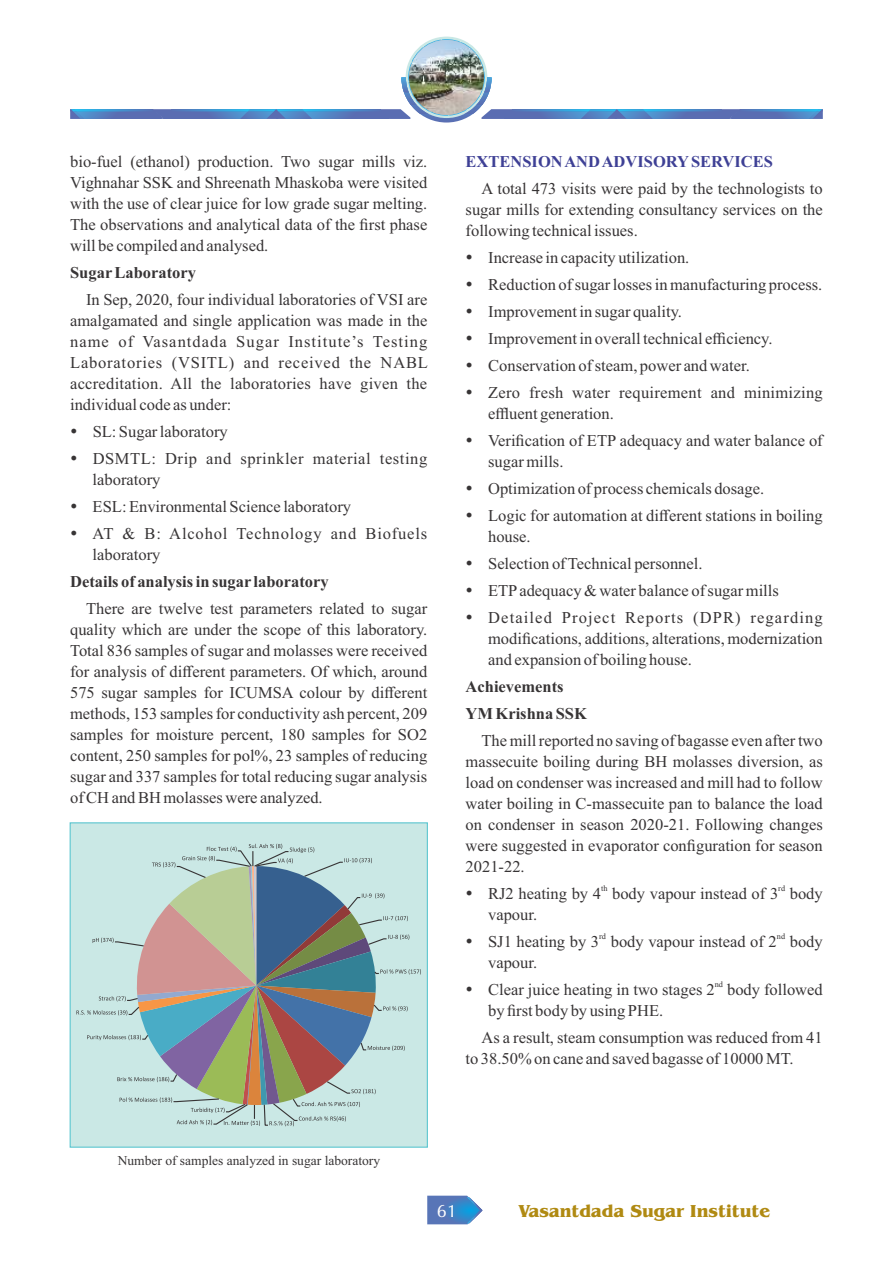
<style>
.page{position:relative;width:893px;height:1263px;background:#fff}
.page>*{position:absolute;margin:0;border:0;box-sizing:border-box;transform-origin:0 0}
.t1{font:18px "Cg Omega";color:#fefefe}
.t2{font:700 17.85px "Benguiat IT Cby BT";color:#b08a12}
.t3{font:16.5px/21px "Times New Roman";color:#373435}
.t4{font:700 16.5px/27px "Times New Roman";color:#373435}
.t5{font:16.5px/27px "Times New Roman";letter-spacing:.035em;color:#373435}
.t6{font:700 16.5px "Times New Roman";color:#3e4095}
.t7{font:13.5px "Times New Roman";color:#373435}
.t8{font:8.25px "Times New Roman";color:#373435}
</style>
<div class="page">
<svg style="left:427px;top:1196px;width:55px;height:28px;background:#5b8ec7"></svg>
<svg style="left:406px;top:37px;width:81px;height:81px"></svg>
<img style="left:409px;top:40px;width:75px;height:75px;border-radius:50%">
<svg style="left:70px;top:77px;width:753px;height:46px"></svg>
<svg style="left:69px;top:822px;width:359px;height:326px;background:#c4e6e4"></svg>
<svg style="left:76px;top:844px;width:345px;height:282px;background:#a8b9b5"></svg>
<p class="t3" style="left:70px;top:153px;width:359px;text-align:justify">bio-fuel (ethanol) production. Two sugar mills viz.<br>Vighnahar SSK and Shreenath Mhaskoba were visited with the use of clear juice for low grade sugar melting.<br>The observations and analytical data of the first phase will be compiled and analysed.</p>
<p class="t4" style="left:70px;top:261px;width:127px">SugarLaboratory</p>
<p class="t3" style="left:70px;top:291px;width:359px;text-align:justify;text-indent:16px">In Sep, 2020, four individual laboratories of VSI are amalgamated and single application was made in the name of Vasantdada Sugar Institute’s Testing Laboratories (VSITL) and received the NABL accreditation. All the laboratories have given the individual code as under:</p>
<p class="t5" style="left:93px;top:420px;width:336px">SL: Sugar laboratory<br>DSMTL: Drip and sprinkler material testing</p>
<p class="t3" style="left:93px;top:468px;width:336px;line-height:27px">laboratory<br>ESL: Environmental Science laboratory<br>AT &amp; B: Alcohol Technology and Biofuels</p>
<p class="t3" style="left:93px;top:546px;width:69px">laboratory</p>
<p class="t4" style="left:70px;top:570px;width:260px">Details of analysis in sugar laboratory</p>
<p class="t3" style="left:70px;top:600px;width:359px;text-align:justify;text-indent:16px">There are twelve test parameters related to sugar quality which are under the scope of this laboratory.<br>Total 836 samples of sugar and molasses were received for analysis of different parameters. Of which, around 575 sugar samples for ICUMSA colour by different methods, 153 samples for conductivity ash percent, 209 samples for moisture percent, 180 samples for SO2 content, 250 samples for pol%, 23 samples of reducing sugar and 337 samples for total reducing sugar analysis of CH and BH molasses were analyzed.</p>
<p class="t6" style="left:466px;top:156px;width:309px">EXTENSION AND ADVISORYSERVICES</p>
<p class="t3" style="left:466px;top:180px;width:359px;text-align:justify;text-indent:16px">A total 473 visits were paid by the technologists to sugar mills for extending consultancy services on the following technical issues.</p>
<p class="t3" style="left:488px;top:246px;width:336px;line-height:27px">Increase in capacity utilization.<br>Reduction of sugar losses in manufacturing process.<br>Improvement in sugar quality.<br>Improvement in overall technical efficiency.<br>Conservation of steam, power and water.<br>Zero fresh water requirement and minimizing</p>
<p class="t3" style="left:488px;top:402px;width:336px;line-height:27px">effluent generation.<br>Verification of ETP adequacy and water balance of</p>
<p class="t3" style="left:488px;top:450px;width:336px;line-height:27px">sugar mills.<br>Optimization of process chemicals dosage.<br>Logic for automation at different stations in boiling</p>
<p class="t3" style="left:488px;top:525px;width:336px;line-height:27px">house.<br>Selection of Technical personnel.<br>ETPadequacy &amp; water balance of sugar mills<br>Detailed Project Reports (DPR) regarding</p>
<p class="t3" style="left:488px;top:630px;width:336px">modifications, additions, alterations, modernization and expansion of boiling house.</p>
<p class="t4" style="left:466px;top:675px;width:123px">Achievements<br>YM Krishna SSK</p>
<p class="t3" style="left:466px;top:732px;width:359px;text-align:justify;text-indent:16px">The mill reported no saving of bagasse even after two massecuite boiling during BH molasses diversion, as load on condenser was increased and mill had to follow water boiling in C-massecuite pan to balance the load on condenser in season 2020-21. Following changes were suggested in evaporator configuration for season 2021-22.</p>
<p class="t8" style="left:601px;top:885px;width:8px">th</p>
<p class="t8" style="left:778px;top:885px;width:8px">rd</p>
<p class="t3" style="left:488px;top:885px;width:336px">RJ2 heating by 4 body vapour instead of 3 body vapour.</p>
<p class="t8" style="left:599px;top:933px;width:8px">rd</p>
<p class="t8" style="left:777px;top:933px;width:10px">nd</p>
<p class="t3" style="left:488px;top:933px;width:336px">SJ1 heating by 3 body vapour instead of 2 body vapour.</p>
<p class="t8" style="left:715px;top:981px;width:10px">nd</p>
<p class="t3" style="left:488px;top:981px;width:336px">Clear juice heating in two stages 2 body followed by first body by using PHE.</p>
<p class="t3" style="left:466px;top:1029px;width:359px;text-indent:16px">As a result, steam consumption was reduced from 41 to 38.50% on cane and saved bagasse of 10000 MT.</p>
<p class="t7" style="left:118px;top:1155px;width:264px">Number of samples analyzed in sugar laboratory</p>
<p class="t1" style="left:437px;top:1204px;width:22px">61</p>
<p class="t2" style="left:519px;top:1204px;width:253px">Vasantdada Sugar Institute</p>
</div>
